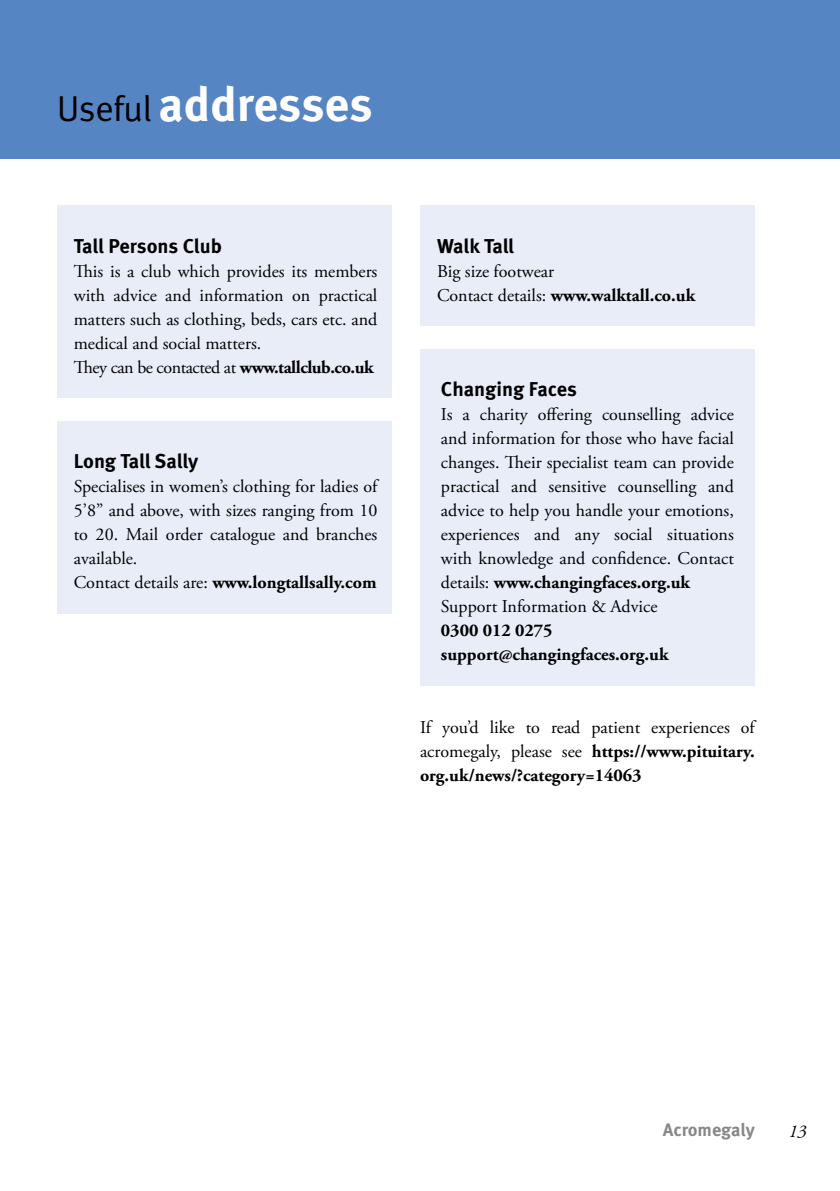
<style>
.page{position:relative;width:840px;height:1191px;background:#fff}
.page>*{position:absolute;margin:0;border:0;box-sizing:border-box;transform-origin:0 0}
.t1{font:700 48px "Meta Pro";letter-spacing:-.005em;color:#fff}
.t2{font:700 20px "Meta Pro";letter-spacing:-.01em;color:#000}
.t3{font:18px/24px "Adobe Garamond Pro";color:#000}
.t4{font:700 18px/24px "Adobe Garamond Pro";color:#000}
.t5{font:700 18px "Meta Pro";letter-spacing:-.005em;color:#878787}
.t6{font:italic 18px "Adobe Garamond Pro";color:#000}
.s1{font-weight:400;font-size:36px;color:#000}
.s2{font-weight:700}
</style>
<div class="page">
<div style="left:0;top:0;width:839px;height:159px;background:#5685c4"></div>
<div style="left:57px;top:205px;width:334px;height:192px;background:#e9edf8"></div>
<div style="left:57px;top:421px;width:334px;height:192px;background:#e9edf8"></div>
<div style="left:420px;top:205px;width:334px;height:120px;background:#e9edf8"></div>
<div style="left:420px;top:349px;width:334px;height:336px;background:#e9edf8"></div>
<h1 class="t1" style="left:57px;top:74px;width:317px"><span class="s1">Useful</span> addresses</h1>
<p class="t2" style="left:74px;top:233px;width:150px">Tall Persons Club</p>
<p class="t3" style="left:74px;top:260px;width:305px">This is a club which provides its members with advice and information on practical matters such as clothing, beds, cars etc. and medical and social matters.<br>They can be contacted at <span class="s2">www.tallclub.co.uk</span></p>
<p class="t2" style="left:74px;top:448px;width:126px">Long Tall Sally</p>
<p class="t3" style="left:74px;top:475px;width:305px">Specialises in women’s clothing for ladies of 5’8” and above, with sizes ranging from 10 to 20. Mail order catalogue and branches available.<br>Contact details are: <span class="s2">www.longtallsally.com</span></p>
<p class="t2" style="left:437px;top:233px;width:79px">Walk Tall</p>
<p class="t3" style="left:437px;top:260px;width:260px">Big size footwear<br>Contact details: <span class="s2">www.walktall.co.uk</span></p>
<p class="t2" style="left:440px;top:376px;width:137px">Changing Faces</p>
<p class="t3" style="left:440px;top:403px;width:294px">Is a charity offering counselling advice and information for those who have facial changes. Their specialist team can provide practical and sensitive counselling and advice to help you handle your emotions, experiences and any social situations with knowledge and confidence. Contact details: <span class="s2">www.changingfaces.org.uk </span>Support Information &amp; Advice</p>
<p class="t4" style="left:440px;top:619px;width:229px">0300 012 0275 support@changingfaces.org.uk</p>
<p class="t3" style="left:420px;top:716px;width:336px;text-align:justify">If you’d like to read patient experiences of acromegaly, please see <span class="s2">https://www.pituitary. org.uk/news/?category=14063</span></p>
<p class="t5" style="left:662px;top:1118px;width:93px">Acromegaly</p>
<p class="t6" style="left:788px;top:1120px;width:19px">13</p>
</div>
